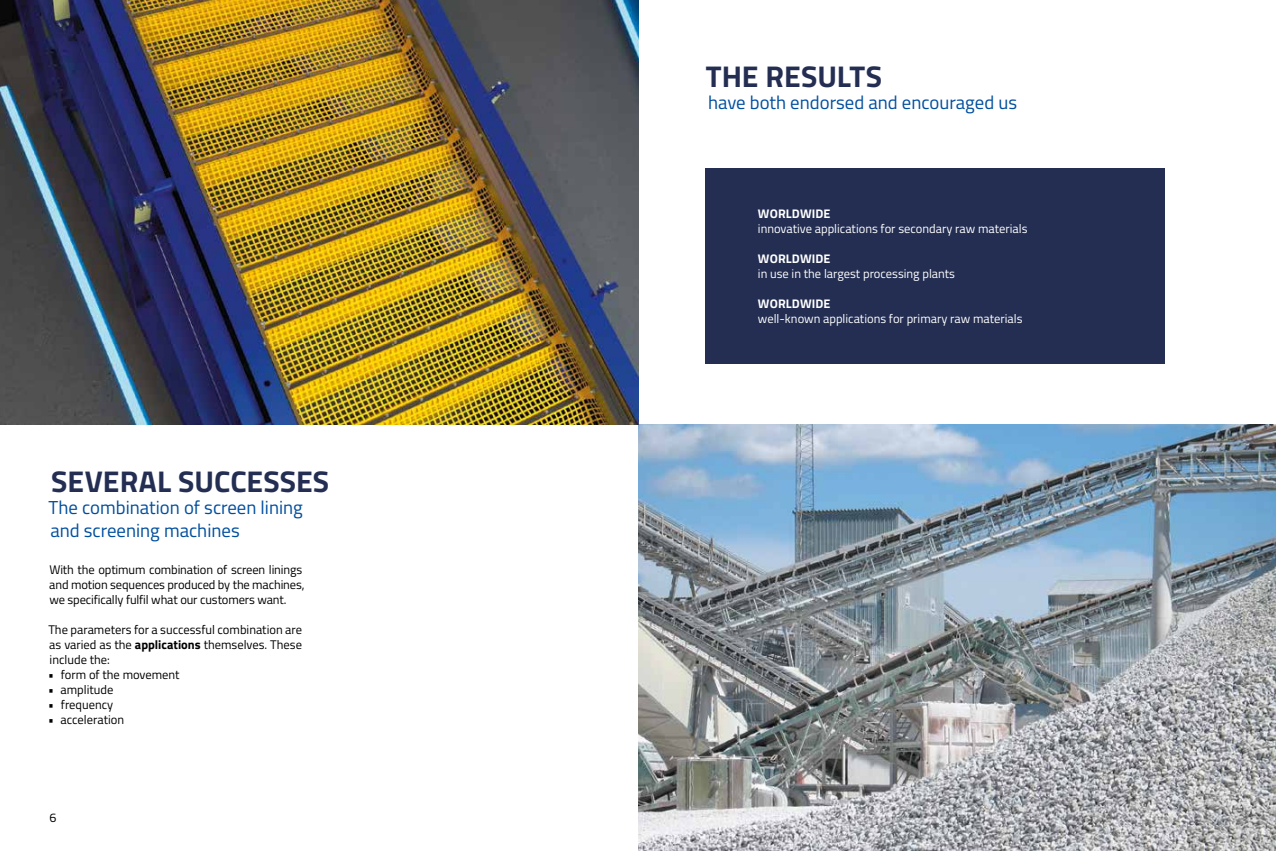
<style>
.page{position:relative;width:1276px;height:851px;background:#fff}
.page>*{position:absolute;margin:0;border:0;box-sizing:border-box;transform-origin:0 0}
.t1{font:700 30px "Titillium";letter-spacing:.005em;color:#232e52}
.t2{font:18.75px/22.5px "Titillium";color:#004f9f}
.t3{font:12.5px/15px "Titillium";letter-spacing:-.01em;color:#000}
.t4{font:12.5px "Titillium";color:#fff}
.t5{font:700 12.5px "Titillium";letter-spacing:.01em;color:#fff}
.s1{font-weight:700}
</style>
<div class="page">
<div style="left:705px;top:168px;width:460px;height:196px;background:#232e52"></div>
<img style="left:638px;top:424px;width:638px;height:426px">
<img style="left:0;top:0;width:638px;height:424px">
<h1 class="t1" style="left:51px;top:458px;width:280px">SEVERAL SUCCESSES</h1>
<h2 class="t2" style="left:49px;top:495px;width:256px">The combination of screen lining and screening machines</h2>
<p class="t3" style="left:49px;top:561px;width:257px">With the optimum combination of screen linings and motion sequences produced by the machines, we specifically fulfil what our customers want.</p>
<p class="t3" style="left:48px;top:621px;width:255px;text-align:justify">The parameters for a successful combination are as varied as the <span class="s1">applications</span> themselves. These include the:</p>
<p class="t3" style="left:48px;top:666px;width:133px">• form of the movement</p>
<p class="t3" style="left:48px;top:681px;width:67px">• amplitude</p>
<p class="t3" style="left:48px;top:696px;width:67px">• frequency</p>
<p class="t3" style="left:48px;top:711px;width:78px">• acceleration</p>
<p class="t3" style="left:50px;top:809px;width:8px">6</p>
<h1 class="t1" style="left:706px;top:53px;width:178px">THE RESULTS</h1>
<h2 class="t2" style="left:708px;top:90px;width:311px">have both endorsed and encouraged us</h2>
<p class="t5" style="left:758px;top:204px;width:74px">WORLDWIDE</p>
<p class="t4" style="left:758px;top:219px;width:271px">innovative applications for secondary raw materials</p>
<p class="t5" style="left:758px;top:249px;width:74px">WORLDWIDE</p>
<p class="t4" style="left:758px;top:264px;width:199px">in use in the largest processing plants</p>
<p class="t5" style="left:758px;top:294px;width:74px">WORLDWIDE</p>
<p class="t4" style="left:758px;top:309px;width:266px">well-known applications for primary raw materials</p>
</div>
